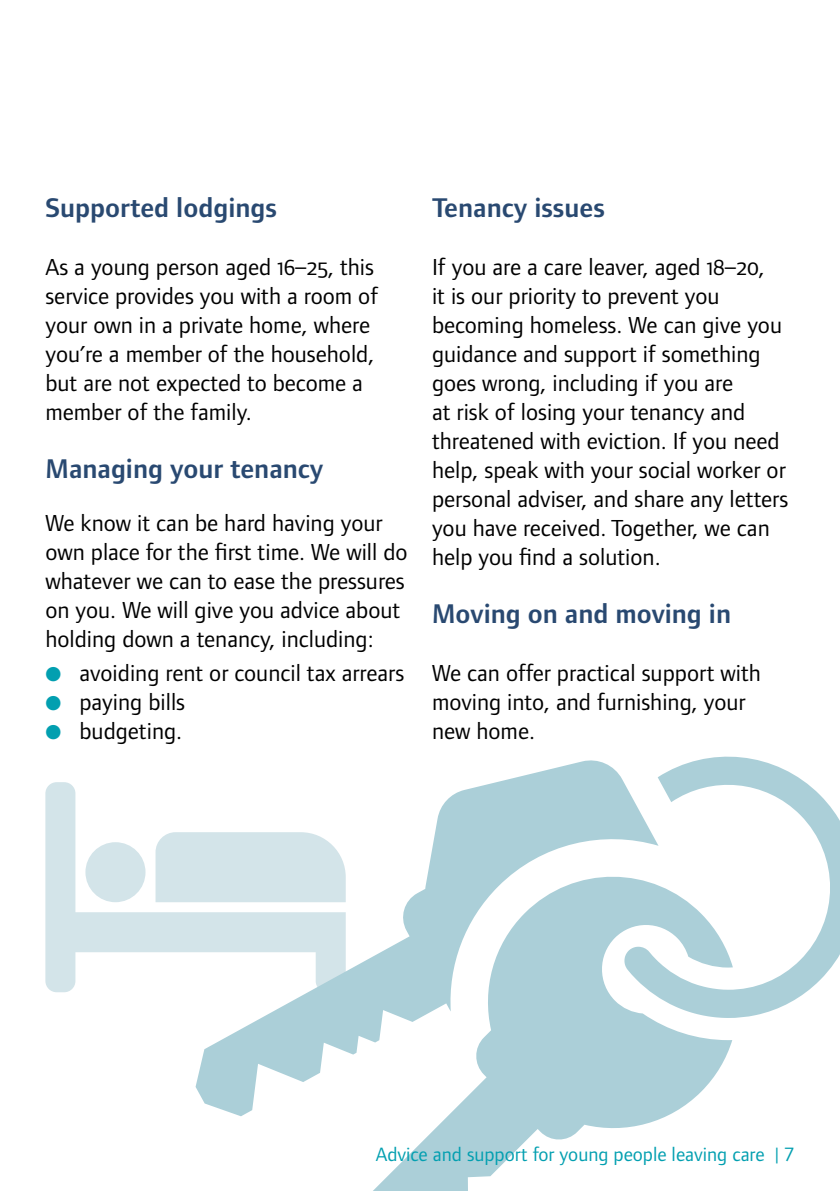
<style>
.page{position:relative;width:840px;height:1191px;background:#fff}
.page>*{position:absolute;margin:0;border:0;box-sizing:border-box;transform-origin:0 0}
.t1{font:28px "Foundry Form Sans Demi OSF";color:#294971}
.t2{font:24px/29px "Foundry Form Sans Book OSF";color:#000}
.t3{font:20px "Foundry Form Sans Book OSF";color:#029fb0}
.s1{color:#029fb0}
.s2{font-family:"Foundry Form Sans"}
</style>
<div class="page">
<svg style="left:45px;top:782px;width:150px;height:210px;fill:#d3e4e9"></svg>
<svg style="left:195px;top:756px;width:644px;height:435px"></svg>
<p class="t1" style="left:45px;top:192px;width:233px">Supported lodgings</p>
<p class="t2" style="left:45px;top:252px;width:334px">As a young person aged 16–25, this service provides you with a room of your own in a private home, where you’re a member of the household, but are not expected to become a member of the family.</p>
<p class="t1" style="left:45px;top:453px;width:279px">Managing your tenancy</p>
<p class="t2" style="left:45px;top:508px;width:363px">We know it can be hard having your own place for the first time. We will do whatever we can to ease the pressures on you. We will give you advice about holding down a tenancy, including:</p>
<p class="t2" style="left:45px;top:658px;width:360px"><span class="s1">●</span> avoiding rent or council tax arrears</p>
<p class="t2" style="left:45px;top:687px;width:141px"><span class="s1">●</span> paying bills</p>
<p class="t2" style="left:45px;top:716px;width:138px"><span class="s1">●</span> budgeting.</p>
<p class="t1" style="left:432px;top:192px;width:174px">Tenancy issues</p>
<p class="t2" style="left:432px;top:252px;width:357px">If you are a care leaver, aged 18–20,<br>it is our priority to prevent you becoming homeless. We can give you guidance and support if something goes wrong, including if you are<br>at risk of losing your tenancy and threatened with eviction. If you need help, speak with your social worker or personal adviser, and share any letters you have received. Together, we can help you find a solution.</p>
<p class="t1" style="left:432px;top:598px;width:300px">Moving on and moving in</p>
<p class="t2" style="left:432px;top:658px;width:330px">We can offer practical support with moving into, and furnishing, your new home.</p>
<p class="t3" style="left:375px;top:1143px;width:420px">Advice and support for young people leaving care | <span class="s2">7</span></p>
</div>
